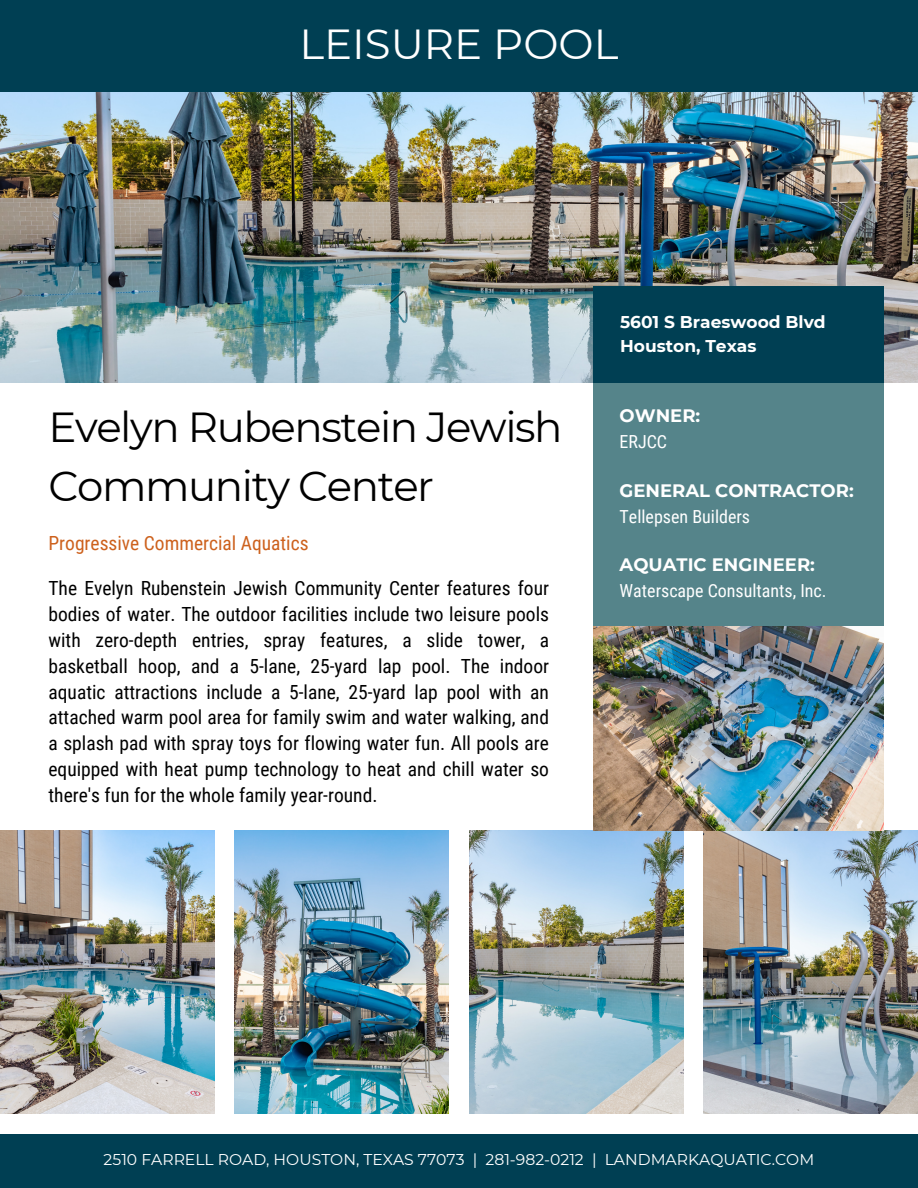
<style>
.page{position:relative;width:918px;height:1188px;background:#fff}
.page>*{position:absolute;margin:0;border:0;box-sizing:border-box;transform-origin:0 0}
.t1{font:42px/58.5px "Montserrat";letter-spacing:-.035em;color:#000}
.t2{font:42px "Montserrat";color:#fff}
.t3{font:19.5px/25.8px "Roboto Condensed";color:#000;text-align:justify}
.t4{font:19.5px "Roboto Condensed";color:#cd611d}
.t5{font:18px "Roboto Condensed";color:#fff}
.t6{font:700 18px "Montserrat";color:#fff}
.t7{font:700 17.1px/23.7px "Montserrat";color:#fff}
.t8{font:15.6px "Montserrat";color:#fff}
</style>
<div class="page">
<img style="left:0;top:92px;width:918px;height:291px">
<div style="left:593px;top:296px;width:290px;height:387px;background:#55848a"></div>
<div style="left:0;top:1134px;width:918px;height:54px;background:#003f53"></div>
<img style="left:703px;top:830px;width:215px;height:284px">
<img style="left:469px;top:830px;width:215px;height:284px">
<img style="left:234px;top:830px;width:215px;height:284px">
<img style="left:0;top:830px;width:215px;height:284px">
<div style="left:593px;top:286px;width:290px;height:96px;background:#003f53"></div>
<img style="left:593px;top:627px;width:291px;height:203px">
<div style="left:0;top:0;width:918px;height:92px;background:#003f53"></div>
<p class="t2" style="left:300px;top:19px;width:320px">LEISURE POOL</p>
<p class="t1" style="left:48px;top:398px;width:516px">Evelyn Rubenstein Jewish<br>Community Center</p>
<p class="t4" style="left:48px;top:532px;width:262px">Progressive Commercial Aquatics</p>
<p class="t3" style="left:48px;top:576px;width:502px">The Evelyn Rubenstein Jewish Community Center features four bodies of water. The outdoor facilities include two leisure pools with zero-depth entries, spray features, a slide tower, a basketball hoop, and a 5-lane, 25-yard lap pool. The indoor aquatic attractions include a 5-lane, 25-yard lap pool with an attached warm pool area for family swim and water walking, and a splash pad with spray toys for flowing water fun. All pools are equipped with heat pump technology to heat and chill water so there's fun for the whole family year-round.</p>
<p class="t7" style="left:620px;top:310px;width:207px">5601 S Braeswood Blvd<br>Houston, Texas</p>
<p class="t6" style="left:620px;top:405px;width:82px">OWNER:</p>
<p class="t5" style="left:620px;top:432px;width:49px">ERJCC</p>
<p class="t6" style="left:620px;top:479px;width:236px">GENERAL CONTRACTOR:</p>
<p class="t5" style="left:620px;top:506px;width:132px">Tellepsen Builders</p>
<p class="t6" style="left:620px;top:554px;width:197px">AQUATIC ENGINEER:</p>
<p class="t5" style="left:620px;top:580px;width:208px">Waterscape Consultants, Inc.</p>
<p class="t8" style="left:104px;top:1150px;width:712px">2510 FARRELL ROAD, HOUSTON, TEXAS 77073 | 281-982-0212 | LANDMARKAQUATIC.COM</p>
</div>
